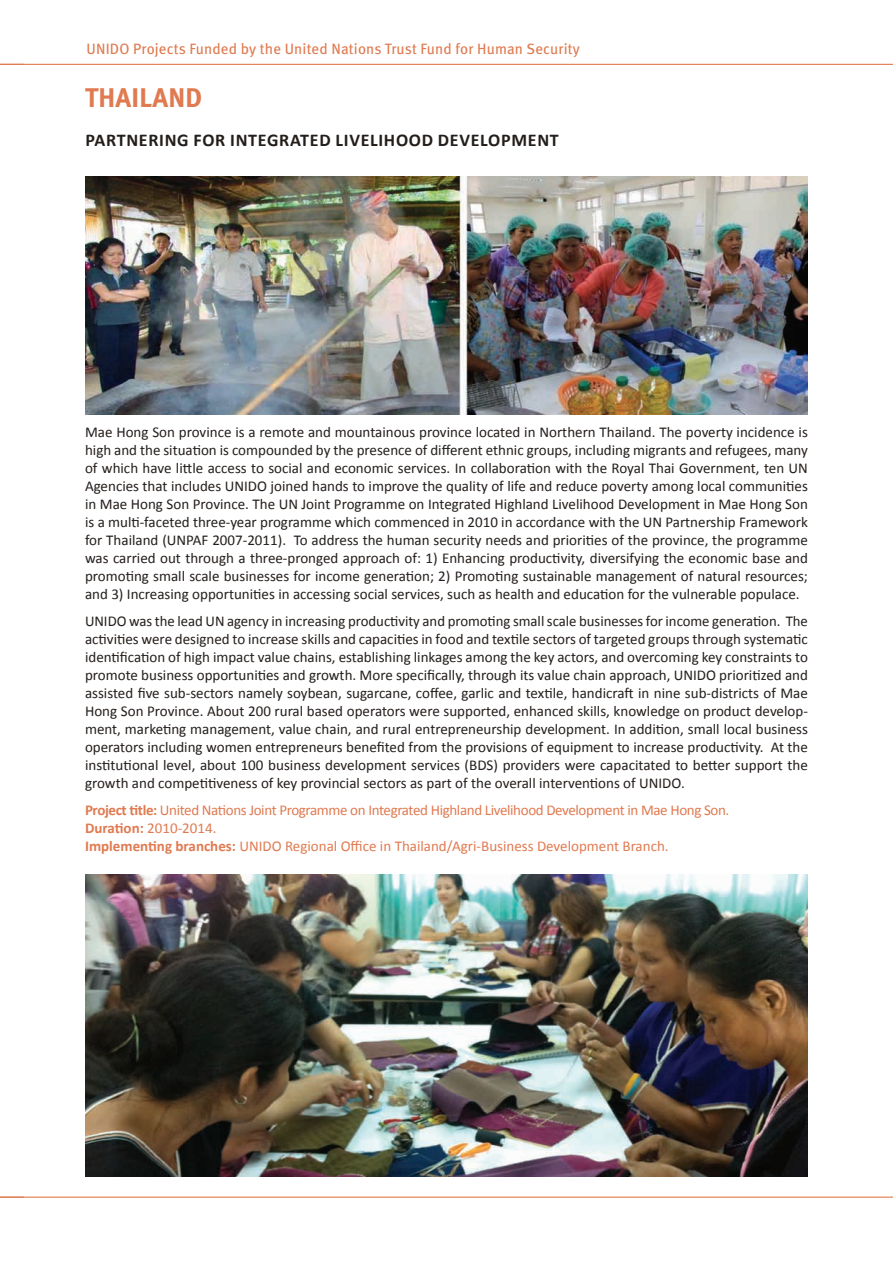
<style>
.page{position:relative;width:893px;height:1263px;background:#fff}
.page>*{position:absolute;margin:0;border:0;box-sizing:border-box;transform-origin:0 0}
.t1{font:700 27px "Meta";letter-spacing:.01em;color:#e07a50}
.t2{font:700 18px "Calibri";color:#241e1b}
.t3{font:15px/18px "Calibri";color:#241e1b;text-align:justify}
.t4{font:15px/18px "Calibri";letter-spacing:-.025em;color:#e07a50}
.t5{font:15px "Meta";letter-spacing:.01em;color:#e07a50}
.s1{font-weight:700}
</style>
<div class="page">
<hr style="left:0;top:1196px;width:893px;height:2px;background:#e07a50">
<hr style="left:0;top:64px;width:893px;height:1px;background:#e07a50">
<img style="left:85px;top:874px;width:723px;height:303px">
<img style="left:85px;top:176px;width:723px;height:238px">
<p class="t5" style="left:87px;top:40px;width:495px">UNIDO Projects Funded by the United Nations Trust Fund for Human Security</p>
<h1 class="t1" style="left:85px;top:81px;width:119px">THAILAND</h1>
<p class="t2" style="left:85px;top:129px;width:12px">PARTNERING</p>
<p class="t2" style="left:194px;top:129px;width:12px">FOR</p>
<p class="t2" style="left:230px;top:129px;width:11px">INTEGRATED</p>
<p class="t2" style="left:335px;top:129px;width:11px">LIVELIHOOD</p>
<p class="t2" style="left:438px;top:129px;width:12px">DEVELO</p>
<p class="t2" style="left:501px;top:129px;width:38px">PMENT</p>
<p class="t3" style="left:85px;top:423px;width:724px">Mae Hong Son province is a remote and mountainous province located in Northern Thailand. The poverty incidence is high and the situation is compounded by the presence of different ethnic groups, including migrants and refugees, many of which have little access to social and economic services. In collaboration with the Royal Thai Government, ten UN Agencies that includes UNIDO joined hands to improve the quality of life and reduce poverty among local communities in Mae Hong Son Province. The UN Joint Programme on Integrated Highland Livelihood Development in Mae Hong Son is a multi-faceted three-year programme which commenced in 2010 in accordance with the UN Partnership Framework for Thailand (UNPAF 2007-2011). To address the human security needs and priorities of the province, the programme was carried out through a three-pronged approach of: 1) Enhancing productivity, diversifying the economic base and promoting small scale businesses for income generation; 2) Promoting sustainable management of natural resources; and 3) Increasing opportunities in accessing social services, such as health and education for the vulnerable populace.</p>
<p class="t3" style="left:85px;top:612px;width:724px">UNIDO was the lead UN agency in increasing productivity and promoting small scale businesses for income generation. The activities were designed to increase skills and capacities in food and textile sectors of targeted groups through systematic identification of high impact value chains, establishing linkages among the key actors, and overcoming key constraints to promote business opportunities and growth. More specifically, through its value chain approach, UNIDO prioritized and assisted five sub-sectors namely soybean, sugarcane, coffee, garlic and textile, handicraft in nine sub-districts of Mae Hong Son Province. About 200 rural based operators were supported, enhanced skills, knowledge on product develop&shy;ment, marketing management, value chain, and rural entrepreneurship development. In addition, small local business operators including women entrepreneurs benefited from the provisions of equipment to increase productivity. At the institutional level, about 100 business development services (BDS) providers were capacitated to better support the growth and competitiveness of key provincial sectors as part of the overall interventions of UNIDO.</p>
<p class="t4" style="left:85px;top:801px;width:646px"><span class="s1">PROJECT TITLE:</span> United Nations Joint Programme on Integrated Highland Livelihood Development in Mae Hong Son.<br><span class="s1">DURATION:</span> 2010-2014.<br><span class="s1">IMPLEMENTING BRANCHES:</span> UNIDO Regional Office in Thailand/Agri-Business Development Branch.</p>
</div>
